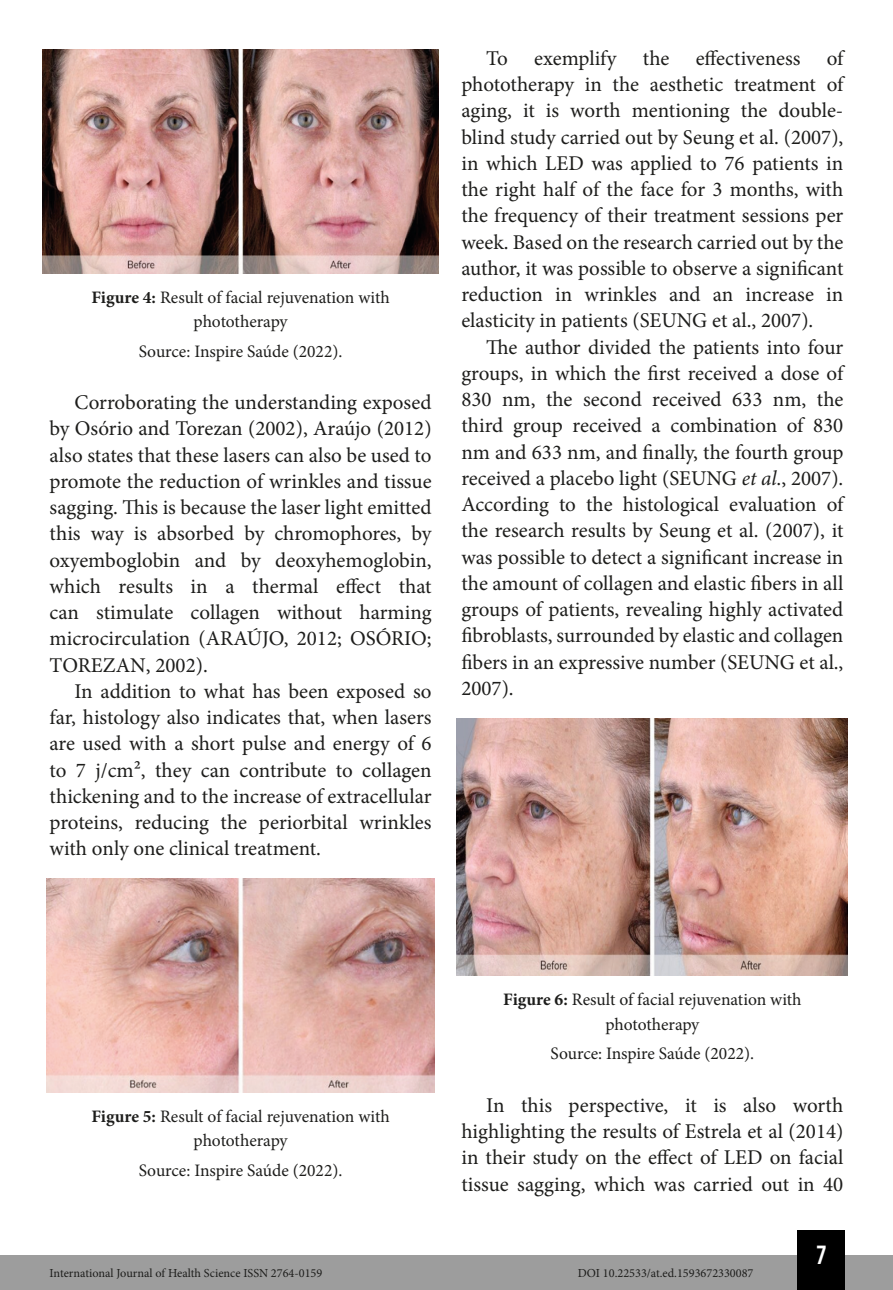
<style>
.page{position:relative;width:893px;height:1290px;background:#fff}
.page>*{position:absolute;margin:0;border:0;box-sizing:border-box;transform-origin:0 0}
.t1{font:26.25px "Bebas Kai";color:#fff}
.t2{font:21px/26.2px "Minion Pro";color:#1d1d1b;text-align:justify}
.t3{font:17.5px/24.5px "Minion Pro";color:#1d1d1b;text-align:center}
.t4{font:12.25px "Minion Pro";color:#1d1d1b}
.s1{font-weight:700}
.s2{font-style:italic}
</style>
<div class="page">
<div style="left:0;top:1255px;width:893px;height:35px;background:#9d9d9d"></div>
<div style="left:797px;top:1230px;width:48px;height:60px;background:#000"></div>
<img style="left:43px;top:50px;width:395px;height:223px">
<img style="left:46px;top:879px;width:389px;height:213px">
<img style="left:457px;top:718px;width:391px;height:258px">
<p class="t3" style="left:91px;top:285px;width:300px"><span class="s1">Figure 4:</span> Result of facial rejuvenation with phototherapy</p>
<p class="t3" style="left:139px;top:339px;width:205px">Source: Inspire Saúde (2022).</p>
<p class="t2" style="left:50px;top:389px;width:383px;text-indent:25px">Corroborating the understanding exposed by Osório and Torezan (2002), Araújo (2012) also states that these lasers can also be used to promote the reduction of wrinkles and tissue sagging. This is because the laser light emitted this way is absorbed by chromophores, by oxyemboglobin and by deoxyhemoglobin, which results in a thermal effect that can stimulate collagen without harming microcirculation (ARAÚJO, 2012; OSÓRIO; TOREZAN, 2002).</p>
<p class="t2" style="left:50px;top:678px;width:384px;text-indent:25px">In addition to what has been exposed so far, histology also indicates that, when lasers are used with a short pulse and energy of 6 to 7 j/cm², they can contribute to collagen thickening and to the increase of extracellular proteins, reducing the periorbital wrinkles with only one clinical treatment.</p>
<p class="t2" style="left:461px;top:45px;width:384px;text-indent:365px">of phototherapy in the aesthetic treatment of aging, it is worth mentioning the double&shy;blind study carried out by Seung et al. (2007), in which LED was applied to 76 patients in the right half of the face for 3 months, with the frequency of their treatment sessions per week. Based on the research carried out by the author, it was possible to observe a significant reduction in wrinkles and an increase in elasticity in patients (SEUNG et al., 2007).</p>
<p class="t2" style="left:461px;top:334px;width:384px;text-indent:25px">The author divided the patients into four groups, in which the first received a dose of 830 nm, the second received 633 nm, the third group received a combination of 830 nm and 633 nm, and finally, the fourth group received a placebo light (SEUNG <span class="s2">et al</span>., 2007).<br>According to the histological evaluation of the research results by Seung et al. (2007), it was possible to detect a significant increase in the amount of collagen and elastic fibers in all groups of patients, revealing highly activated fibroblasts, surrounded by elastic and collagen fibers in an expressive number (SEUNG et al., 2007).</p>
<p class="t2" style="left:486px;top:45px;width:23px">To</p>
<p class="t2" style="left:534px;top:45px;width:84px">exemplify</p>
<p class="t2" style="left:643px;top:45px;width:28px">the</p>
<p class="t2" style="left:696px;top:45px;width:106px">effectiveness</p>
<p class="t3" style="left:91px;top:1104px;width:300px"><span class="s1">Figure 5:</span> Result of facial rejuvenation with phototherapy</p>
<p class="t3" style="left:139px;top:1158px;width:205px">Source: Inspire Saúde (2022).</p>
<p class="t3" style="left:503px;top:987px;width:300px"><span class="s1">Figure 6:</span> Result of facial rejuvenation with phototherapy</p>
<p class="t3" style="left:550px;top:1041px;width:205px">Source: Inspire Saúde (2022).</p>
<p class="t2" style="left:461px;top:1092px;width:384px;text-indent:25px">In this perspective, it is also worth highlighting the results of Estrela et al (2014) in their study on the effect of LED on facial tissue sagging, which was carried out in 40</p>
<p class="t1" style="left:817px;top:1241px;width:11px">7</p>
<p class="t4" style="left:50px;top:1265px;width:274px">International Journal of Health Science ISSN 2764-0159</p>
<p class="t4" style="left:578px;top:1265px;width:177px">DOI 10.22533/at.ed.1593672330087</p>
</div>
